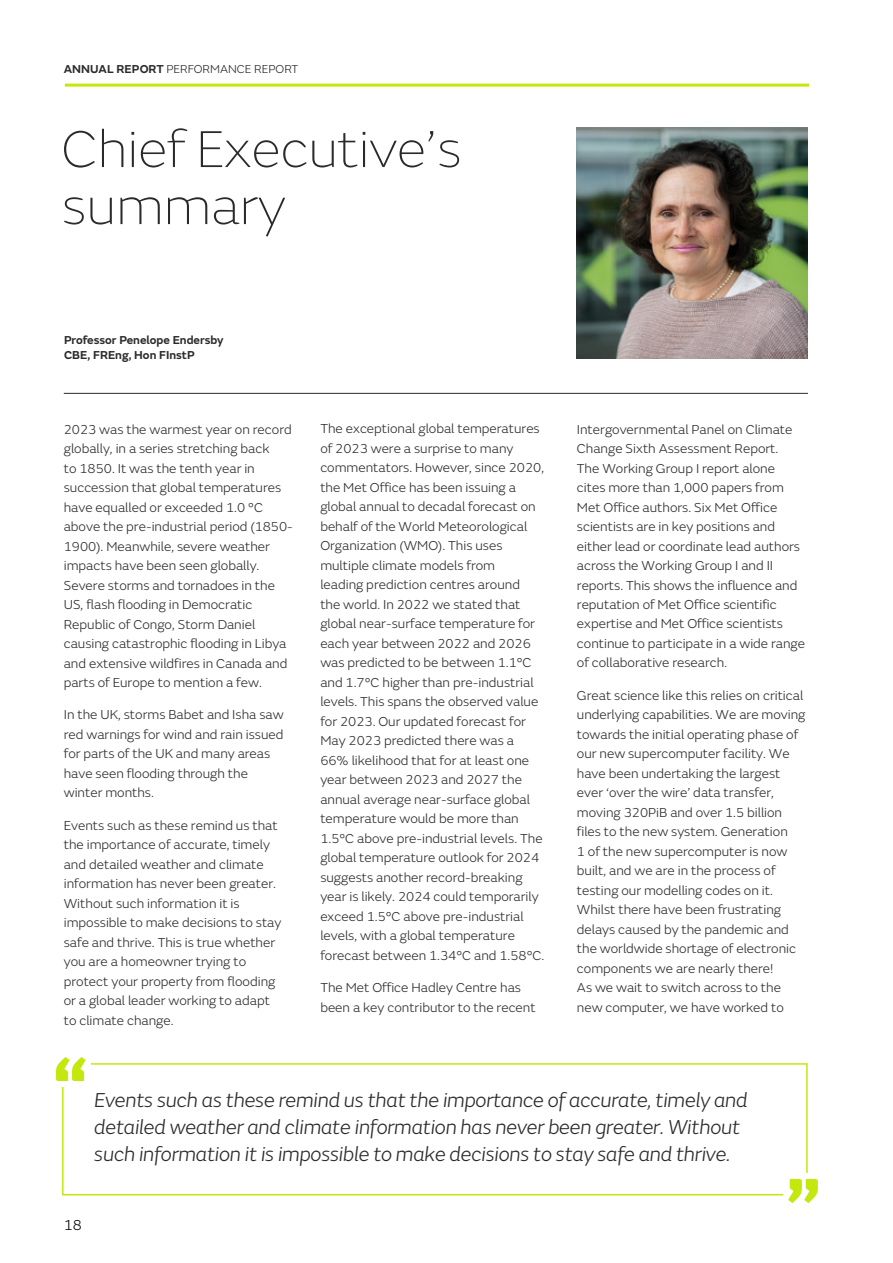
<style>
.page{position:relative;width:893px;height:1263px;background:#fff}
.page>*{position:absolute;margin:0;border:0;box-sizing:border-box;transform-origin:0 0}
.t1{font:800 69px "FS Emeric";color:#c4e80d}
.t2{font:100 54px/57px "FS Emeric";color:#292a2a}
.t3{font:italic 300 21px/27px "FS Emeric";letter-spacing:-.01em;color:#292a2a}
.t4{font:300 15px "FS Emeric";color:#000}
.t5{font:300 13.5px/19.5px "FS Emeric";color:#292a2a}
.t6{font:600 12px/15px "FS Emeric";color:#292a2a}
.t7{font:300 12px "FS Emeric";color:#292a2a}
.s1{font-weight:600}
</style>
<div class="page">
<hr style="left:65px;top:84px;width:744px;height:3px;background:#c4e80d">
<hr style="left:64px;top:393px;width:744px;height:1px;background:#292a2a">
<img style="left:577px;top:128px;width:231px;height:231px">
<div style="left:62px;top:1063px;width:746px;height:132px;border:2px solid #c4e80d"></div>
<div style="left:54px;top:1058px;width:37px;height:29px;background:#fff"></div>
<div style="left:782px;top:1173px;width:37px;height:29px;background:#fff"></div>
<p class="t7" style="left:64px;top:60px;width:236px"><span class="s1">ANNUAL REPORT</span> PERFORMANCE REPORT</p>
<h2 class="t2" style="left:62px;top:119px;width:402px">Chief Executive’s summary</h2>
<p class="t6" style="left:64px;top:331px;width:161px">Professor Penelope Endersby<br>CBE, FREng, Hon FInstP</p>
<p class="t5" style="left:64px;top:419px;width:231px">2023 was the warmest year on record globally, in a series stretching back<br>to 1850. It was the tenth year in succession that global temperatures have equalled or exceeded 1.0 °C above the pre-industrial period (1850- 1900). Meanwhile, severe weather impacts have been seen globally.<br>Severe storms and tornadoes in the US, flash flooding in Democratic Republic of Congo, Storm Daniel causing catastrophic flooding in Libya and extensive wildfires in Canada and parts of Europe to mention a few.</p>
<p class="t5" style="left:64px;top:704px;width:221px">In the UK, storms Babet and Isha saw red warnings for wind and rain issued for parts of the UK and many areas have seen flooding through the winter months.</p>
<p class="t5" style="left:64px;top:815px;width:219px">Events such as these remind us that the importance of accurate, timely and detailed weather and climate information has never been greater.<br>Without such information it is impossible to make decisions to stay safe and thrive. This is true whether you are a homeowner trying to protect your property from flooding or a global leader working to adapt to climate change.</p>
<h1 class="t1" style="left:54px;top:1026px;width:34px">“</h1>
<p class="t5" style="left:320px;top:418px;width:226px">The exceptional global temperatures of 2023 were a surprise to many commentators. However, since 2020, the Met Office has been issuing a global annual to decadal forecast on behalf of the World Meteorological Organization (WMO). This uses multiple climate models from<br>leading prediction centres around<br>the world. In 2022 we stated that global near-surface temperature for each year between 2022 and 2026 was predicted to be between 1.1°C and 1.7°C higher than pre-industrial levels. This spans the observed value for 2023. Our updated forecast for May 2023 predicted there was a 66% likelihood that for at least one year between 2023 and 2027 the annual average near-surface global temperature would be more than 1.5°C above pre-industrial levels. The global temperature outlook for 2024 suggests another record-breaking year is likely. 2024 could temporarily exceed 1.5°C above pre-industrial levels, with a global temperature forecast between 1.34°C and 1.58°C.</p>
<p class="t5" style="left:320px;top:977px;width:217px">The Met Office Hadley Centre has been a key contributor to the recent</p>
<p class="t5" style="left:577px;top:419px;width:230px">Intergovernmental Panel on Climate Change Sixth Assessment Report.<br>The Working Group I report alone cites more than 1,000 papers from Met Office authors. Six Met Office scientists are in key positions and either lead or coordinate lead authors across the Working Group I and II reports. This shows the influence and reputation of Met Office scientific expertise and Met Office scientists continue to participate in a wide range of collaborative research.</p>
<p class="t5" style="left:577px;top:685px;width:230px">Great science like this relies on critical underlying capabilities. We are moving towards the initial operating phase of our new supercomputer facility. We have been undertaking the largest ever ‘over the wire’ data transfer, moving 320PiB and over 1.5 billion files to the new system. Generation<br>1 of the new supercomputer is now built, and we are in the process of testing our modelling codes on it.<br>Whilst there have been frustrating delays caused by the pandemic and the worldwide shortage of electronic components we are nearly there!<br>As we wait to switch across to the new computer, we have worked to</p>
<h3 class="t3" style="left:94px;top:1086px;width:655px">Events such as these remind us that the importance of accurate, timely and detailed weather and climate information has never been greater. Without such information it is impossible to make decisions to stay safe and thrive.</h3>
<p class="t4" style="left:64px;top:1214px;width:20px">18</p>
<h1 class="t1" style="left:787px;top:1146px;width:34px">”</h1>
</div>
